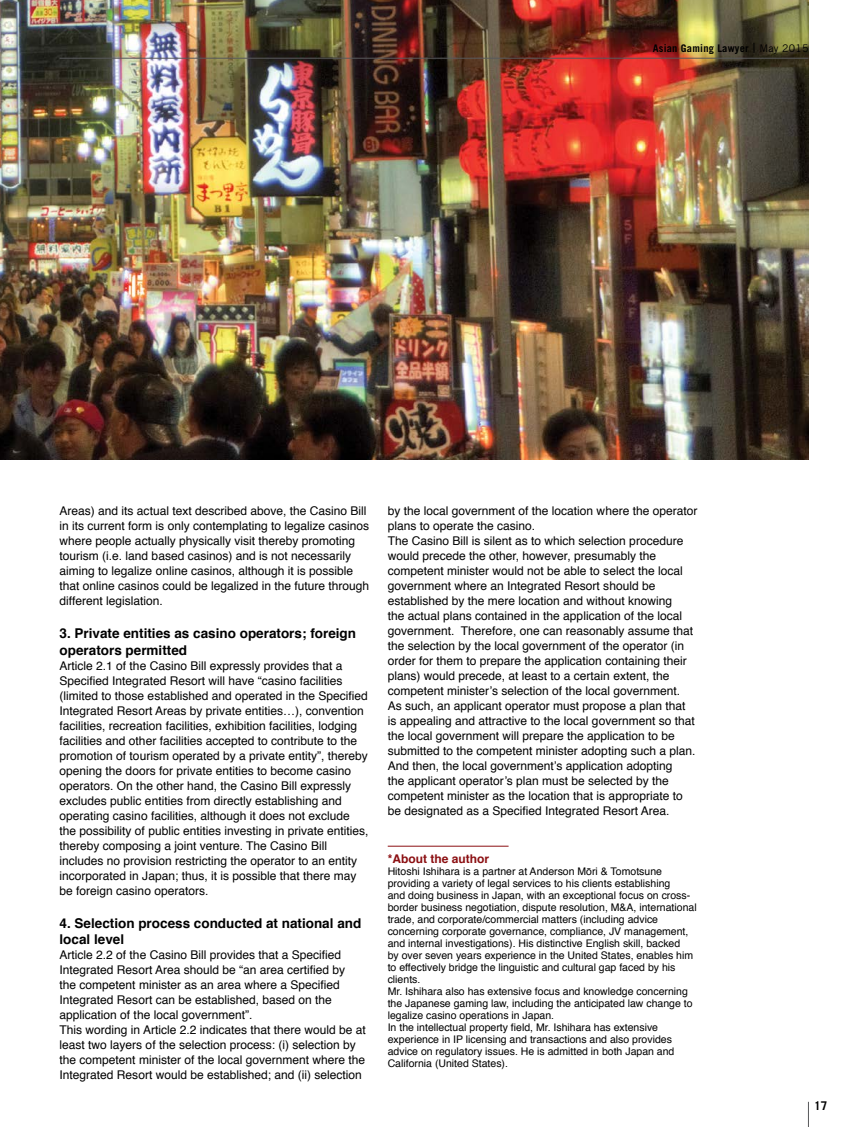
<style>
.page{position:relative;width:851px;height:1127px;background:#fff}
.page>*{position:absolute;margin:0;border:0;box-sizing:border-box;transform-origin:0 0}
.t1{font:700 13.5px/16.5px "Helvetica";color:#000}
.t2{font:12px/15px "Helvetica";color:#000}
.t3{font:700 12px "Helvetica";color:#8b0f12}
.t4{font:700 12px "Trade Gothic LT Std";color:#000}
.t5{font:10.5px/12px "Helvetica";color:#000}
.t6{font:700 10.5px "Trade Gothic LT Std";letter-spacing:.02em;color:#000}
.s1{font-family:"Merriweather";font-weight:400}
.s2{font-weight:400}
</style>
<div class="page">
<hr style="left:387px;top:846px;width:121px;height:1px;background:#8b0f12">
<img style="left:0;top:0;width:807px;height:459px">
<hr style="left:60px;top:58px;width:748px;height:1px;background:#58595b">
<p class="t6" style="left:652px;top:42px;width:157px">Asian Gaming Lawyer <span class="s1">|</span> <span class="s2">May 2015</span></p>
<p class="t2" style="left:60px;top:504px;width:311px">Areas) and its actual text described above, the Casino Bill in its current form is only contemplating to legalize casinos where people actually physically visit thereby promoting tourism (i.e. land based casinos) and is not necessarily aiming to legalize online casinos, although it is possible that online casinos could be legalized in the future through different legislation.</p>
<p class="t1" style="left:60px;top:625px;width:298px">3. Private entities as casino operators; foreign operators permitted</p>
<p class="t2" style="left:60px;top:658px;width:310px">Article 2.1 of the Casino Bill expressly provides that a Specified Integrated Resort will have “casino facilities (limited to those established and operated in the Specified Integrated Resort Areas by private entities…), convention facilities, recreation facilities, exhibition facilities, lodging facilities and other facilities accepted to contribute to the promotion of tourism operated by a private entity”, thereby opening the doors for private entities to become casino operators. On the other hand, the Casino Bill expressly excludes public entities from directly establishing and operating casino facilities, although it does not exclude the possibility of public entities investing in private entities, thereby composing a joint venture. The Casino Bill includes no provision restricting the operator to an entity incorporated in Japan; thus, it is possible that there may be foreign casino operators.</p>
<p class="t1" style="left:60px;top:915px;width:303px">4. Selection process conducted at national and local level</p>
<p class="t2" style="left:60px;top:948px;width:308px">Article 2.2 of the Casino Bill provides that a Specified Integrated Resort Area should be “an area certified by<br>the competent minister as an area where a Specified Integrated Resort can be established, based on the application of the local government”.<br>This wording in Article 2.2 indicates that there would be at least two layers of the selection process: (i) selection by the competent minister of the local government where the Integrated Resort would be established; and (ii) selection</p>
<p class="t2" style="left:387px;top:504px;width:311px">by the local government of the location where the operator plans to operate the casino.<br>The Casino Bill is silent as to which selection procedure would precede the other, however, presumably the competent minister would not be able to select the local government where an Integrated Resort should be established by the mere location and without knowing<br>the actual plans contained in the application of the local government. Therefore, one can reasonably assume that the selection by the local government of the operator (in order for them to prepare the application containing their plans) would precede, at least to a certain extent, the competent minister’s selection of the local government.<br>As such, an applicant operator must propose a plan that<br>is appealing and attractive to the local government so that the local government will prepare the application to be submitted to the competent minister adopting such a plan.<br>And then, the local government’s application adopting<br>the applicant operator’s plan must be selected by the competent minister as the location that is appropriate to be designated as a Specified Integrated Resort Area.</p>
<p class="t3" style="left:387px;top:849px;width:103px">*About the author</p>
<p class="t5" style="left:387px;top:866px;width:310px">Hitoshi Ishihara is a partner at Anderson Mōri &amp; Tomotsune providing a variety of legal services to his clients establishing<br>and doing business in Japan, with an exceptional focus on cross&shy;border business negotiation, dispute resolution, M&amp;A, international trade, and corporate/commercial matters (including advice concerning corporate governance, compliance, JV management, and internal investigations). His distinctive English skill, backed<br>by over seven years experience in the United States, enables him to effectively bridge the linguistic and cultural gap faced by his clients.<br>Mr. Ishihara also has extensive focus and knowledge concerning the Japanese gaming law, including the anticipated law change to legalize casino operations in Japan.<br>In the intellectual property field, Mr. Ishihara has extensive experience in IP licensing and transactions and also provides advice on regulatory issues. He is admitted in both Japan and California (United States).</p>
<p class="t4" style="left:813px;top:1099px;width:15px">17</p>
</div>
